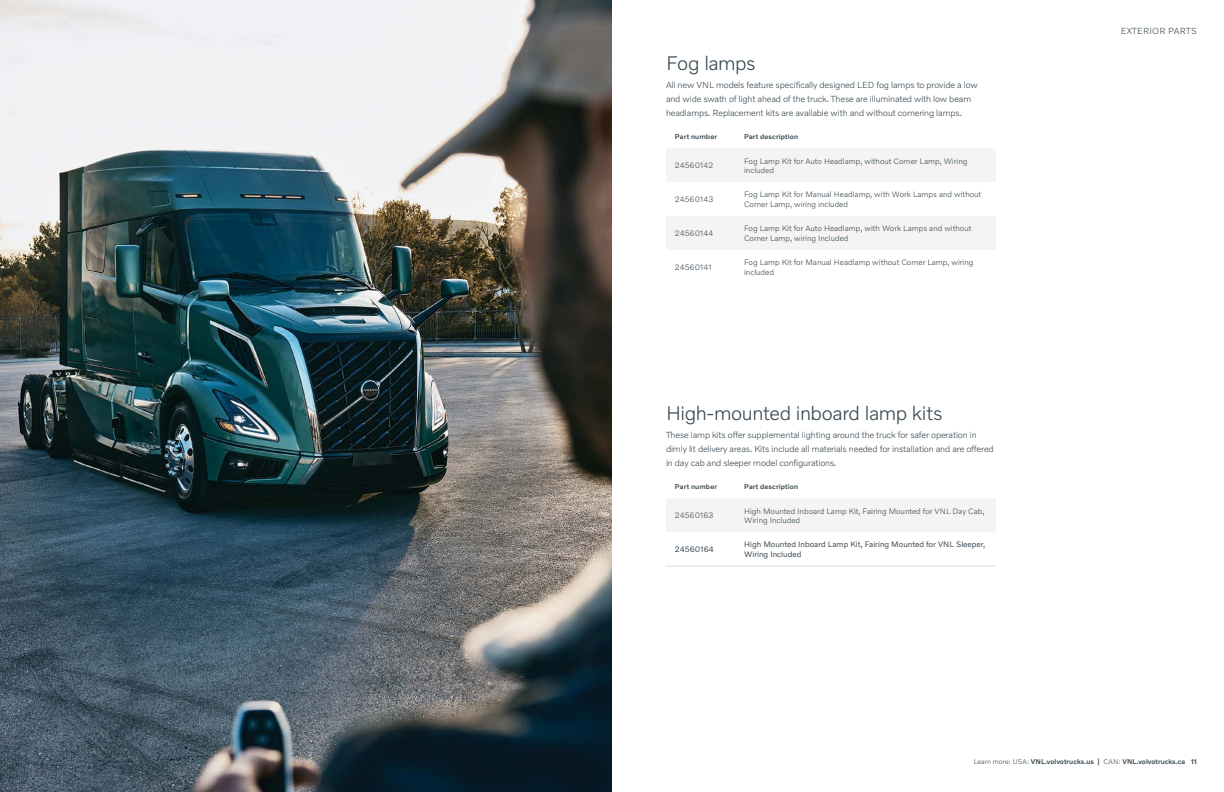
<style>
.page{position:relative;width:1224px;height:792px;background:#fff}
.page>*{position:absolute;margin:0;border:0;box-sizing:border-box;transform-origin:0 0}
.t1{font:300 20px "Volvo Novum";letter-spacing:-.02em;color:#37464f}
.t2{font:300 9px/14px "Volvo Novum";letter-spacing:-.015em;color:#37464f}
.t3{font:300 9px "Volvo Novum";letter-spacing:.02em;color:#37464f}
.t4{font:300 8px/9.6px "Volvo Novum";color:#37464f}
.t5{font:8px/9.6px "Volvo Novum";color:#37464f}
.t6{font:500 7px "Volvo Novum";letter-spacing:.015em;color:#37464f}
.s1{font-weight:300}
</style>
<div class="page">
<img style="left:0;top:0;width:612px;height:792px">
<div style="left:666px;top:499px;width:330px;height:33px;background:#f5f4f3"></div>
<hr style="left:666px;top:566px;width:69px;height:1px;background:#e0dedc">
<hr style="left:735px;top:566px;width:261px;height:1px;background:#e0dedc">
<svg style="left:666px;top:149px;width:330px;height:101px"></svg>
<h1 class="t1" style="left:666px;top:50px;width:91px">Fog lamps</h1>
<p class="t2" style="left:666px;top:78px;width:313px">All new VNL models feature specifically designed LED fog lamps to provide a low and wide swath of light ahead of the truck. These are illuminated with low beam headlamps. Replacement kits are available with and without cornering lamps.</p>
<p class="t6" style="left:675px;top:133px;width:44px">Part number</p>
<p class="t6" style="left:744px;top:133px;width:56px">Part description</p>
<p class="t4" style="left:675px;top:161px;width:40px">24560142</p>
<p class="t4" style="left:744px;top:156px;width:225px">Fog Lamp Kit for Auto Headlamp, without Corner Lamp, Wiring included</p>
<p class="t4" style="left:675px;top:194px;width:40px">24560143</p>
<p class="t4" style="left:744px;top:190px;width:239px">Fog Lamp Kit for Manual Headlamp, with Work Lamps and without<br>Corner Lamp, wiring included</p>
<p class="t4" style="left:675px;top:228px;width:40px">24560144</p>
<p class="t4" style="left:744px;top:223px;width:229px">Fog Lamp Kit for Auto Headlamp, with Work Lamps and without<br>Corner Lamp, wiring Included</p>
<p class="t4" style="left:675px;top:262px;width:38px">24560141</p>
<p class="t4" style="left:744px;top:257px;width:231px">Fog Lamp Kit for Manual Headlamp without Corner Lamp, wiring included</p>
<h1 class="t1" style="left:666px;top:400px;width:278px">High-mounted inboard lamp kits</h1>
<p class="t2" style="left:666px;top:428px;width:329px">These lamp kits offer supplemental lighting around the truck for safer operation in dimly lit delivery areas. Kits include all materials needed for installation and are offered in day cab and sleeper model configurations.</p>
<p class="t6" style="left:675px;top:482px;width:44px">Part number</p>
<p class="t6" style="left:744px;top:482px;width:56px">Part description</p>
<p class="t4" style="left:675px;top:511px;width:40px">24560163</p>
<p class="t4" style="left:744px;top:506px;width:242px">High Mounted Inboard Lamp Kit, Fairing Mounted for VNL Day Cab,<br>Wiring Included</p>
<p class="t5" style="left:675px;top:544px;width:40px">24560164</p>
<p class="t5" style="left:744px;top:540px;width:243px">High Mounted Inboard Lamp Kit, Fairing Mounted for VNL Sleeper,<br>Wiring Included</p>
<p class="t3" style="left:1121px;top:25px;width:78px">EXTERIOR PARTS</p>
<p class="t6" style="left:974px;top:757px;width:225px"><span class="s1">Learn more: USA:</span> VNL.volvotrucks.us | <span class="s1">CAN:</span> VNL.volvotrucks.ca 11</p>
</div>
